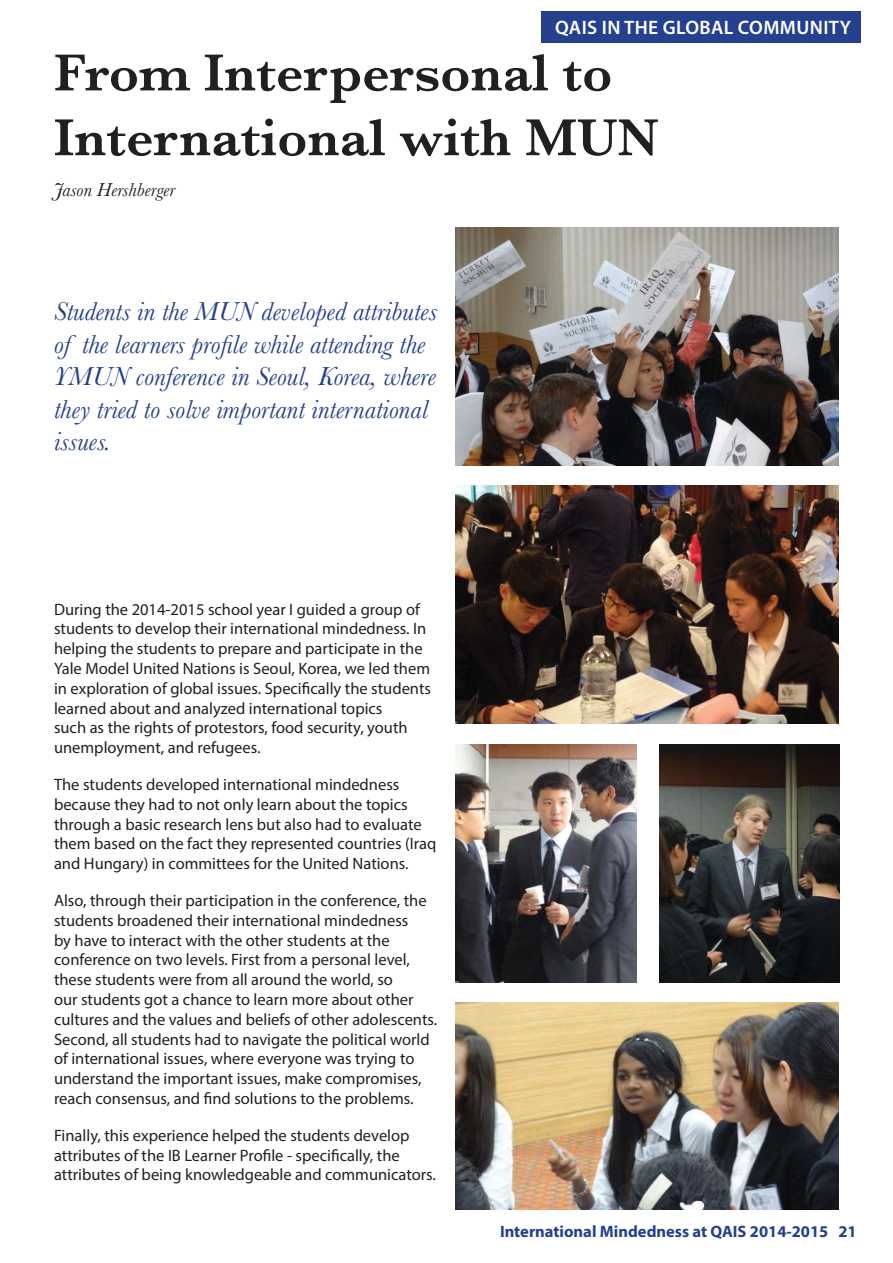
<style>
.page{position:relative;width:893px;height:1263px;background:#fff}
.page>*{position:absolute;margin:0;border:0;box-sizing:border-box;transform-origin:0 0}
.t1{font:600 54px/64.8px "Baskerville";color:#221f1f}
.t2{font:italic 27px/32.4px "Baskerville";color:#24408e}
.t3{font:600 19.5px "Myriad Pro";letter-spacing:.02em;color:#fff}
.t4{font:italic 19.5px "Baskerville";color:#221f1f}
.t5{font:16.5px/19.8px "Myriad Pro";color:#221f1f}
.t6{font:700 16.5px "Myriad Pro";color:#24408e}
</style>
<div class="page">
<div style="left:541px;top:11px;width:320px;height:32px;background:#24408e"></div>
<img style="left:455px;top:228px;width:384px;height:237px">
<img style="left:455px;top:745px;width:181px;height:237px">
<img style="left:455px;top:486px;width:384px;height:237px">
<img style="left:455px;top:1002px;width:384px;height:207px">
<img style="left:659px;top:745px;width:181px;height:237px">
<p class="t3" style="left:555px;top:20px;width:297px">QAIS IN THE GLOBAL COMMUNITY</p>
<h1 class="t1" style="left:54px;top:44px;width:606px">From Interpersonal to<br>International with MUN</h1>
<p class="t4" style="left:54px;top:182px;width:123px">Jason Hershberger</p>
<h2 class="t2" style="left:54px;top:298px;width:385px">Students in the MUN developed attributes of the learners proile while attending the YMUN conference in Seoul, Korea, where they tried to solve important international issues.</h2>
<p class="t5" style="left:54px;top:600px;width:378px">During the 2014-2015 school year I guided a group of students to develop their international mindedness. In helping the students to prepare and participate in the Yale Model United Nations is Seoul, Korea, we led them in exploration of global issues. Speciically the students learned about and analyzed international topics<br>such as the rights of protestors, food security, youth unemployment, and refugees.</p>
<p class="t5" style="left:54px;top:776px;width:384px">The students developed international mindedness because they had to not only learn about the topics through a basic research lens but also had to evaluate them based on the fact they represented countries (Iraq and Hungary) in committees for the United Nations.</p>
<p class="t5" style="left:54px;top:892px;width:385px">Also, through their participation in the conference, the students broadened their international mindedness<br>by have to interact with the other students at the conference on two levels. First from a personal level, these students were from all around the world, so<br>our students got a chance to learn more about other cultures and the values and beliefs of other adolescents.<br>Second, all students had to navigate the political world of international issues, where everyone was trying to understand the important issues, make compromises, reach consensus, and ind solutions to the problems.</p>
<p class="t5" style="left:54px;top:1127px;width:384px">Finally, this experience helped the students develop attributes of the IB Learner Proile - speciically, the attributes of being knowledgeable and communicators.</p>
<p class="t6" style="left:500px;top:1225px;width:358px">International Mindedness at QAIS 2014-2015 21</p>
</div>
